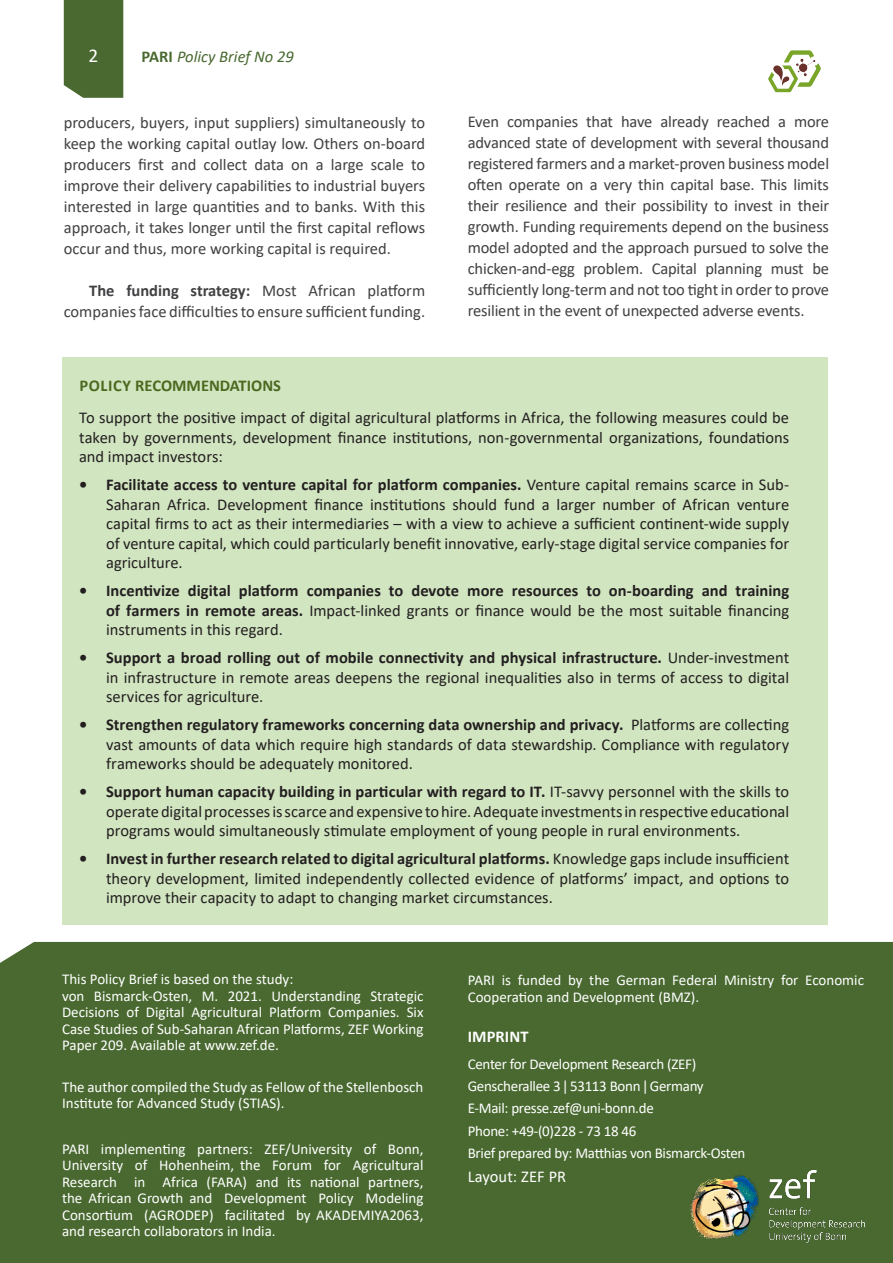
<style>
.page{position:relative;width:893px;height:1263px;background:#fff}
.page>*{position:absolute;margin:0;border:0;box-sizing:border-box;transform-origin:0 0}
.t1{font:19.5px "Calibri";color:#fff}
.PARI_Policy_Brief_Bo{font:16.5px/19.5px "Calibri";letter-spacing:-.005em;color:#231f20;text-align:justify}
.PARI_Policy_Brief_Bo-2{font:16.5px/21px "Calibri";letter-spacing:-.005em;color:#414042;text-align:justify}
.t2{font:700 16.5px/19.5px "Calibri";color:#231f20;text-align:justify}
.PARI_Policy_Brief_Bo-3{font:700 16.5px "Calibri";color:#4c6920}
.t3{font:italic 16.5px "Calibri";color:#496930}
.PARI_Policy_Brief_Bo-4{font:16.5px "Calibri";letter-spacing:.005em;color:#fff}
.PARI_Policy_Brief_IM{font:700 16.5px "Calibri";letter-spacing:.005em;color:#fff}
.PARI_Policy_Brief_Bo-5{font:15px/16.5px "Calibri";color:#fff;text-align:justify}
.PARI_Policy_Brief_Bo-6{font:15px "Calibri";letter-spacing:-.02em;color:#fff}
.s1{font-weight:700;font-style:normal}
.s2{font-weight:700}
.s3{font-weight:400}
</style>
<div class="page">
<div style="left:64px;top:0;width:59px;height:98px;background:#496930"></div>
<img style="left:768px;top:50px;width:53px;height:43px">
<div style="left:62px;top:357px;width:765px;height:567px;background:#d1e5c0"></div>
<div style="left:0;top:942px;width:893px;height:321px;background:#496930"></div>
<img style="left:690px;top:1170px;width:174px;height:72px">
<svg style="left:565px;top:1080px;width:1px;height:14px"></svg>
<svg style="left:645px;top:1080px;width:1px;height:14px"></svg>
<p class="t1" style="left:89px;top:42px;width:11px">2</p>
<p class="t3" style="left:142px;top:45px;width:154px"><span class="s1">PARI</span> Policy Brief No 29</p>
<p class="PARI_Policy_Brief_Bo-2" style="left:64px;top:111px;width:363px">producers, buyers, input suppliers) simultaneously to keep the working capital outlay low. Others on-board producers first and collect data on a large scale to improve their delivery capabilities to industrial buyers interested in large quantities and to banks. With this approach, it takes longer until the first capital reflows occur and thus, more working capital is required.</p>
<p class="PARI_Policy_Brief_Bo-2" style="left:64px;top:280px;width:363px;text-align:right"><span class="s2">The funding strategy:</span> Most African platform companies face difficulties to ensure sufficient funding.</p>
<p class="PARI_Policy_Brief_Bo-2" style="left:468px;top:111px;width:363px">Even companies that have already reached a more advanced state of development with several thousand registered farmers and a market-proven business model often operate on a very thin capital base. This limits their resilience and their possibility to invest in their growth. Funding requirements depend on the business model adopted and the approach pursued to solve the chicken-and-egg problem. Capital planning must be sufficiently long-term and not too tight in order to prove resilient in the event of unexpected adverse events.</p>
<p class="PARI_Policy_Brief_Bo-3" style="left:79px;top:374px;width:203px">POLICY RECOMMENDATIONS</p>
<p class="PARI_Policy_Brief_Bo" style="left:79px;top:407px;width:712px">To support the positive impact of digital agricultural platforms in Africa, the following measures could be taken by governments, development finance institutions, non-governmental organizations, foundations and impact investors:</p>
<p class="PARI_Policy_Brief_Bo" style="left:106px;top:474px;width:685px;text-indent:-27px"><span class="s2">• Facilitate access to venture capital for platform companies.</span> Venture capital remains scarce in Sub-Saharan Africa. Development finance institutions should fund a larger number of African venture capital firms to act as their intermediaries – with a view to achieve a sufficient continent-wide supply of venture capital, which could particularly benefit innovative, early-stage digital service companies for agriculture.</p>
<p class="t2" style="left:106px;top:581px;width:685px;text-indent:-27px">• Incentivize digital platform companies to devote more resources to on-boarding and training of farmers in remote areas. <span class="s3">Impact-linked grants or finance would be the most suitable financing instruments in this regard.</span></p>
<p class="PARI_Policy_Brief_Bo" style="left:106px;top:647px;width:685px;text-indent:-27px"><span class="s2">• Support a broad rolling out of mobile connectivity and physical infrastructure.</span> Under-investment in infrastructure in remote areas deepens the regional inequalities also in terms of access to digital services for agriculture.</p>
<p class="PARI_Policy_Brief_Bo" style="left:106px;top:714px;width:685px;text-indent:-27px"><span class="s2">• Strengthen regulatory frameworks concerning data ownership and privacy.</span> Platforms are collecting vast amounts of data which require high standards of data stewardship. Compliance with regulatory frameworks should be adequately monitored.</p>
<p class="PARI_Policy_Brief_Bo" style="left:106px;top:781px;width:685px;text-indent:-27px"><span class="s2">• Support human capacity building in particular with regard to IT.</span> IT-savvy personnel with the skills to operate digital processes is scarce and expensive to hire. Adequate investments in respective educational programs would simultaneously stimulate employment of young people in rural environments.</p>
<p class="PARI_Policy_Brief_Bo" style="left:106px;top:848px;width:685px;text-indent:-27px"><span class="s2">• Invest in further research related to digital agricultural platforms.</span> Knowledge gaps include insufficient theory development, limited independently collected evidence of platforms’ impact, and options to improve their capacity to adapt to changing market circumstances.</p>
<p class="PARI_Policy_Brief_Bo-5" style="left:62px;top:970px;width:233px">This Policy Brief is based on the study:</p>
<p class="PARI_Policy_Brief_Bo-5" style="left:62px;top:987px;width:363px">von Bismarck-Osten, M. 2021. Understanding Strategic Decisions of Digital Agricultural Platform Companies. Six Case Studies of Sub-Saharan African Platforms, ZEF Working Paper 209. Available at www.zef.de.</p>
<p class="PARI_Policy_Brief_Bo-5" style="left:62px;top:1078px;width:363px">The author compiled the Study as Fellow of the Stellenbosch<br>Institute for Advanced Study (STIAS).</p>
<p class="PARI_Policy_Brief_Bo-5" style="left:62px;top:1140px;width:363px">PARI implementing partners: ZEF/University of Bonn, University of Hohenheim, the Forum for Agricultural Research in Africa (FARA) and its national partners, the African Growth and Development Policy Modeling Consortium (AGRODEP) facilitated by AKADEMIYA2063, and research collaborators in India.</p>
<p class="PARI_Policy_Brief_Bo-5" style="left:468px;top:971px;width:398px">PARI is funded by the German Federal Ministry for Economic<br>Cooperation and Development (BMZ).</p>
<p class="PARI_Policy_Brief_IM" style="left:468px;top:1025px;width:62px">IMPRINT</p>
<p class="PARI_Policy_Brief_Bo-6" style="left:468px;top:1053px;width:230px">Center for Development Research (ZEF)</p>
<p class="PARI_Policy_Brief_Bo-6" style="left:468px;top:1076px;width:237px">Genscherallee 3 53113 Bonn Germany</p>
<p class="PARI_Policy_Brief_Bo-6" style="left:468px;top:1098px;width:188px">E-Mail: presse.zef@uni-bonn.de</p>
<p class="PARI_Policy_Brief_Bo-6" style="left:468px;top:1120px;width:170px">Phone: +49-(0)228 - 73 18 46</p>
<p class="PARI_Policy_Brief_Bo-6" style="left:468px;top:1142px;width:279px">Brief prepared by: Matthias von Bismarck-Osten</p>
<p class="PARI_Policy_Brief_Bo-4" style="left:468px;top:1165px;width:100px">Layout: ZEF PR</p>
</div>
